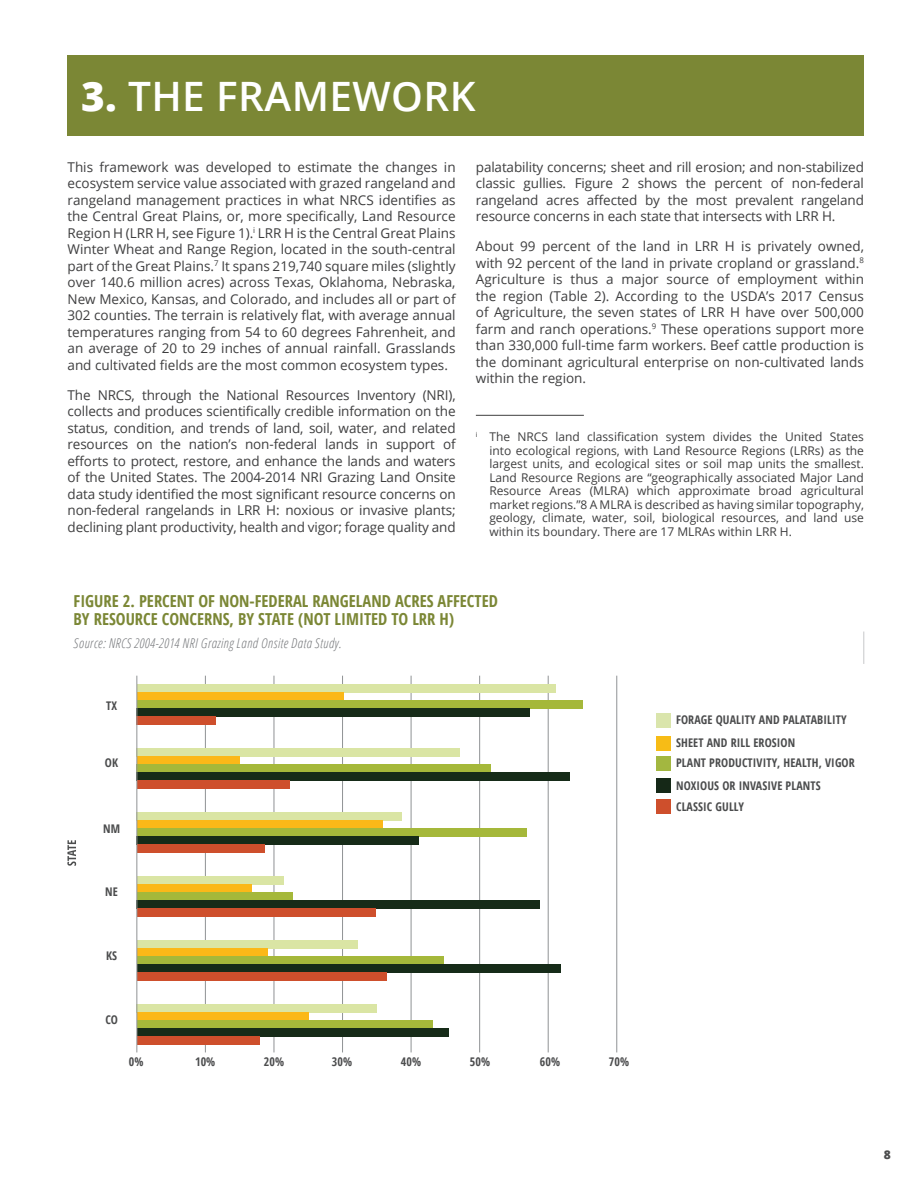
<style>
.page{position:relative;width:918px;height:1188px;background:#fff}
.page>*{position:absolute;margin:0;border:0;box-sizing:border-box;transform-origin:0 0}
.t1{font:600 40.5px "Open Sans";letter-spacing:.01em;color:#fff}
.t2{font:700 condensed 16.5px/18px "Open Sans";color:#7b8735}
.t3{font:13.5px/16.5px "Open Sans";letter-spacing:-.005em;color:#3e3e3f;text-align:justify}
.t4{font:italic 300 condensed 13.5px "Open Sans";letter-spacing:.03em;color:#76787b}
.t5{font:12px/13.5px "Open Sans";color:#3e3e3f;text-align:justify}
.t6{font:700 condensed 12px/22.6px "Open Sans";letter-spacing:.01em;color:#4b4c4d}
.t7{font:800 12px "Open Sans";color:#4b4c4d}
.s1{font-weight:800}
</style>
<div class="page">
<div style="left:68px;top:55px;width:796px;height:81px;background:#7b8735"></div>
<hr style="left:864px;top:632px;width:1px;height:32px;background:#c7c8ca">
<hr style="left:205px;top:676px;width:1px;height:376px;background:#939698">
<hr style="left:273px;top:676px;width:1px;height:376px;background:#939698">
<hr style="left:342px;top:676px;width:1px;height:376px;background:#939698">
<hr style="left:411px;top:676px;width:1px;height:376px;background:#939698">
<hr style="left:479px;top:676px;width:1px;height:376px;background:#939698">
<hr style="left:548px;top:676px;width:1px;height:376px;background:#939698">
<hr style="left:616px;top:676px;width:1px;height:376px;background:#939698">
<div style="left:137px;top:684px;width:419px;height:8px;background:#dae5a4"></div>
<div style="left:137px;top:692px;width:206px;height:8px;background:#fbb818"></div>
<div style="left:137px;top:700px;width:446px;height:8px;background:#a5b83a"></div>
<div style="left:137px;top:708px;width:393px;height:8px;background:#162b18"></div>
<div style="left:137px;top:716px;width:79px;height:8px;background:#ce4f2c"></div>
<div style="left:137px;top:748px;width:323px;height:8px;background:#dae5a4"></div>
<div style="left:137px;top:756px;width:102px;height:8px;background:#fbb818"></div>
<div style="left:137px;top:764px;width:354px;height:8px;background:#a5b83a"></div>
<div style="left:137px;top:772px;width:433px;height:8px;background:#162b18"></div>
<div style="left:137px;top:780px;width:153px;height:8px;background:#ce4f2c"></div>
<div style="left:137px;top:812px;width:265px;height:8px;background:#dae5a4"></div>
<div style="left:137px;top:820px;width:245px;height:8px;background:#fbb818"></div>
<div style="left:137px;top:828px;width:389px;height:8px;background:#a5b83a"></div>
<div style="left:137px;top:836px;width:282px;height:8px;background:#162b18"></div>
<div style="left:137px;top:844px;width:127px;height:8px;background:#ce4f2c"></div>
<div style="left:137px;top:876px;width:147px;height:8px;background:#dae5a4"></div>
<div style="left:137px;top:884px;width:114px;height:8px;background:#fbb818"></div>
<div style="left:137px;top:892px;width:155px;height:8px;background:#a5b83a"></div>
<div style="left:137px;top:900px;width:403px;height:8px;background:#162b18"></div>
<div style="left:137px;top:908px;width:239px;height:8px;background:#ce4f2c"></div>
<div style="left:137px;top:940px;width:220px;height:8px;background:#dae5a4"></div>
<div style="left:137px;top:948px;width:130px;height:8px;background:#fbb818"></div>
<div style="left:137px;top:956px;width:307px;height:8px;background:#a5b83a"></div>
<div style="left:137px;top:964px;width:423px;height:8px;background:#162b18"></div>
<div style="left:137px;top:972px;width:249px;height:8px;background:#ce4f2c"></div>
<div style="left:137px;top:1004px;width:240px;height:8px;background:#dae5a4"></div>
<div style="left:137px;top:1012px;width:172px;height:8px;background:#fbb818"></div>
<div style="left:137px;top:1020px;width:296px;height:8px;background:#a5b83a"></div>
<div style="left:137px;top:1028px;width:312px;height:8px;background:#162b18"></div>
<div style="left:137px;top:1036px;width:122px;height:8px;background:#ce4f2c"></div>
<svg style="left:67px;top:840px;width:9px;height:26px"></svg>
<div style="left:657px;top:713px;width:14px;height:15px;background:#dae5ac"></div>
<div style="left:657px;top:736px;width:14px;height:14px;background:#f7bc16"></div>
<div style="left:657px;top:756px;width:14px;height:14px;background:#a3b740"></div>
<div style="left:657px;top:778px;width:14px;height:15px;background:#152817"></div>
<div style="left:657px;top:800px;width:14px;height:14px;background:#ce4f2c"></div>
<hr style="left:136px;top:676px;width:1px;height:376px;background:#939698">
<hr style="left:476px;top:415px;width:108px;height:1px;background:#3e3e3f">
<h1 class="t1" style="left:81px;top:69px;width:396px"><span class="s1">3.</span> THE FRAMEWORK</h1>
<p class="t3" style="left:68px;top:158px;width:390px">This framework was developed to estimate the changes in ecosystem service value associated with grazed rangeland and rangeland management practices in what NRCS identifies as the Central Great Plains, or, more specifically, Land Resource Region H (LRR H, see Figure 1).<sup>i</sup> LRR H is the Central Great Plains Winter Wheat and Range Region, located in the south-central part of the Great Plains.<sup>7</sup> It spans 219,740 square miles (slightly over 140.6 million acres) across Texas, Oklahoma, Nebraska, New Mexico, Kansas, and Colorado, and includes all or part of 302 counties. The terrain is relatively flat, with average annual temperatures ranging from 54 to 60 degrees Fahrenheit, and an average of 20 to 29 inches of annual rainfall. Grasslands and cultivated fields are the most common ecosystem types.</p>
<p class="t3" style="left:68px;top:386px;width:390px">The NRCS, through the National Resources Inventory (NRI), collects and produces scientifically credible information on the status, condition, and trends of land, soil, water, and related resources on the nation’s non-federal lands in support of efforts to protect, restore, and enhance the lands and waters of the United States. The 2004-2014 NRI Grazing Land Onsite data study identified the most significant resource concerns on non-federal rangelands in LRR H: noxious or invasive plants; declining plant productivity, health and vigor; forage quality and</p>
<p class="t3" style="left:476px;top:158px;width:390px">palatability concerns; sheet and rill erosion; and non-stabilized classic gullies. Figure 2 shows the percent of non-federal rangeland acres affected by the most prevalent rangeland resource concerns in each state that intersects with LRR H.</p>
<p class="t3" style="left:476px;top:238px;width:390px">About 99 percent of the land in LRR H is privately owned, with 92 percent of the land in private cropland or grassland.<sup>8<br></sup>Agriculture is thus a major source of employment within the region (Table 2). According to the USDA’s 2017 Census of Agriculture, the seven states of LRR H have over 500,000 farm and ranch operations.<sup>9</sup> These operations support more than 330,000 full-time farm workers. Beef cattle production is the dominant agricultural enterprise on non-cultivated lands within the region.</p>
<p class="t5" style="left:489px;top:430px;width:376px;text-indent:-14px"><sup>i</sup> The NRCS land classification system divides the United States into ecological regions, with Land Resource Regions (LRRs) as the largest units, and ecological sites or soil map units the smallest.<br>Land Resource Regions are “geographically associated Major Land Resource Areas (MLRA) which approximate broad agricultural market regions.”8 A MLRA is described as having similar topography, geology, climate, water, soil, biological resources, and land use within its boundary. There are 17 MLRAs within LRR H.</p>
<p class="t2" style="left:74px;top:592px;width:426px">FIGURE 2. PERCENT OF NON-FEDERAL RANGELAND ACRES AFFECTED<br>BY RESOURCE CONCERNS, BY STATE (NOT LIMITED TO LRR H)</p>
<p class="t4" style="left:74px;top:634px;width:269px">Source: NRCS 2004-2014 NRI Grazing Land Onsite Data Study.</p>
<p class="t6" style="left:106px;top:694px;width:12px">TX</p>
<p class="t6" style="left:105px;top:751px;width:15px">OK</p>
<p class="t6" style="left:103px;top:817px;width:18px">NM</p>
<p class="t6" style="left:105px;top:880px;width:14px">NE</p>
<p class="t6" style="left:106px;top:944px;width:13px">KS</p>
<p class="t6" style="left:105px;top:1008px;width:14px">CO</p>
<p class="t6" style="left:129px;top:1050px;width:16px">0%</p>
<p class="t6" style="left:195px;top:1050px;width:22px">10%</p>
<p class="t6" style="left:264px;top:1050px;width:22px">20%</p>
<p class="t6" style="left:332px;top:1050px;width:22px">30%</p>
<p class="t6" style="left:401px;top:1050px;width:22px">40%</p>
<p class="t6" style="left:470px;top:1050px;width:22px">50%</p>
<p class="t6" style="left:540px;top:1050px;width:22px">60%</p>
<p class="t6" style="left:609px;top:1050px;width:22px">70%</p>
<p class="t6" style="left:676px;top:708px;width:172px">FORAGE QUALITY AND PALATABILITY<br>SHEET AND RILL EROSION</p>
<p class="t6" style="left:676px;top:751px;width:180px">PLANT PRODUCTIVITY, HEALTH, VIGOR<br>NOXIOUS OR INVASIVE PLANTS</p>
<p class="t6" style="left:676px;top:795px;width:70px">CLASSIC GULLY</p>
<p class="t7" style="left:884px;top:1145px;width:9px">8</p>
</div>
